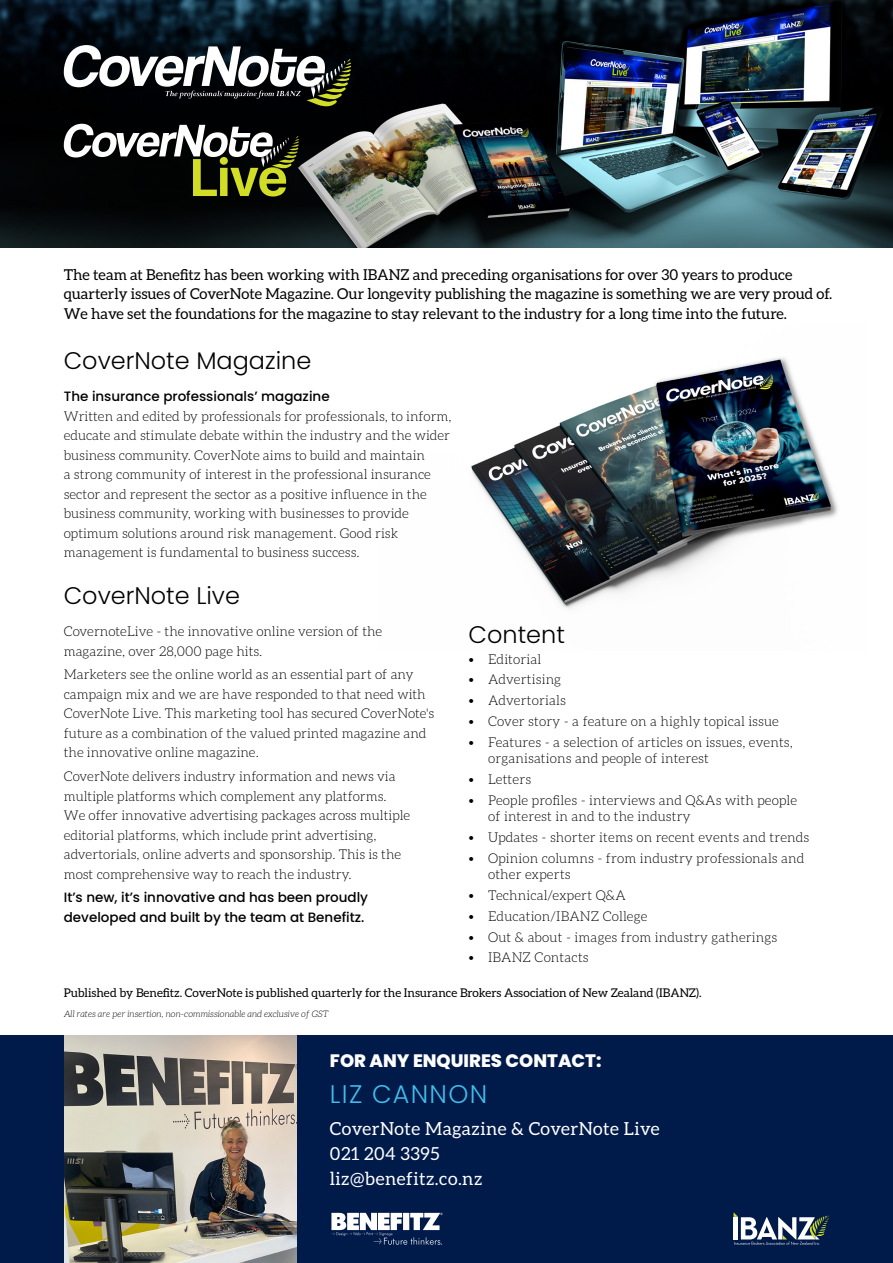
<style>
.page{position:relative;width:893px;height:1263px;background:#fff}
.page>*{position:absolute;margin:0;border:0;box-sizing:border-box;transform-origin:0 0}
.t1{font:300 25.5px "Poppins";letter-spacing:.05em;color:#42bdeb}
.t2{font:300 24px "Poppins";color:#000}
.t3{font:18px/25.2px "Aleo";letter-spacing:.025em;color:#fff}
.t4{font:800 18px "Poppins";color:#fff}
.t5{font:15px/19.5px "Aleo";color:#000}
.t6{font:300 13.5px/19.5px "Aleo";color:#000}
.t7{font:500 13.5px/19.5px "Poppins";color:#000}
.t8{font:12px "Aleo";color:#000}
.t9{font:italic 300 9px "Aleo";letter-spacing:.01em;color:#000}
</style>
<div class="page">
<img style="left:471px;top:357px;width:367px;height:252px">
<div style="left:0;top:1036px;width:893px;height:227px;background:#001a4a"></div>
<svg style="left:331px;top:1213px;width:112px;height:32px"></svg>
<svg style="left:734px;top:1213px;width:95px;height:32px"></svg>
<img style="left:0;top:0;width:893px;height:247px">
<div style="left:192px;top:158px;width:28px;height:41px;background:#000"></div>
<div style="left:219px;top:156px;width:12px;height:43px;background:#000"></div>
<div style="left:230px;top:167px;width:31px;height:32px;background:#000"></div>
<div style="left:258px;top:166px;width:31px;height:33px;background:#000"></div>
<div style="left:290px;top:143px;width:12px;height:7px;background:#000"></div>
<div style="left:294px;top:138px;width:8px;height:6px;background:#000"></div>
<div style="left:295px;top:135px;width:6px;height:7px;background:#000"></div>
<div style="left:286px;top:150px;width:14px;height:7px;background:#000"></div>
<div style="left:288px;top:147px;width:13px;height:6px;background:#000"></div>
<div style="left:63px;top:123px;width:205px;height:47px;background:#000"></div>
<svg style="left:64px;top:124px;width:235px;height:72px"></svg>
<div style="left:306px;top:59px;width:46px;height:49px;background:#000"></div>
<svg style="left:64px;top:45px;width:287px;height:65px"></svg>
<img style="left:64px;top:1036px;width:233px;height:227px">
<p class="t5" style="left:64px;top:265px;width:770px">The team at Benefitz has been working with IBANZ and preceding organisations for over 30 years to produce quarterly issues of CoverNote Magazine. Our longevity publishing the magazine is something we are very proud of.<br>We have set the foundations for the magazine to stay relevant to the industry for a long time into the future.</p>
<h2 class="t2" style="left:64px;top:347px;width:249px">CoverNote Magazine</h2>
<p class="t7" style="left:64px;top:387px;width:267px">The insurance professionals’ magazine</p>
<p class="t6" style="left:64px;top:406px;width:389px">Written and edited by professionals for professionals, to inform, educate and stimulate debate within the industry and the wider business community. CoverNote aims to build and maintain<br>a strong community of interest in the professional insurance sector and represent the sector as a positive influence in the business community, working with businesses to provide optimum solutions around risk management. Good risk management is fundamental to business success.</p>
<h2 class="t2" style="left:64px;top:582px;width:178px">CoverNote Live</h2>
<p class="t6" style="left:64px;top:621px;width:320px">CovernoteLive - the innovative online version of the magazine, over 28,000 page hits.</p>
<p class="t6" style="left:64px;top:665px;width:372px">Marketers see the online world as an essential part of any campaign mix and we are have responded to that need with CoverNote Live. This marketing tool has secured CoverNote's future as a combination of the valued printed magazine and the innovative online magazine.</p>
<p class="t6" style="left:64px;top:766px;width:348px">CoverNote delivers industry information and news via multiple platforms which complement any platforms.<br>We offer innovative advertising packages across multiple editorial platforms, which include print advertising, advertorials, online adverts and sponsorship. This is the most comprehensive way to reach the industry.</p>
<p class="t7" style="left:64px;top:888px;width:306px">It’s new, it’s innovative and has been proudly developed and built by the team at Benefitz.</p>
<h2 class="t2" style="left:469px;top:621px;width:98px">Content</h2>
<p class="t6" style="left:469px;top:649px;width:74px">• Editorial</p>
<p class="t6" style="left:469px;top:670px;width:94px">• Advertising</p>
<p class="t6" style="left:469px;top:691px;width:99px">• Advertorials</p>
<p class="t6" style="left:469px;top:711px;width:312px">• Cover story - a feature on a highly topical issue</p>
<p class="t6" style="left:488px;top:734px;width:306px;line-height:16.5px;text-indent:-19px">• Features - a selection of articles on issues, events, organisations and people of interest</p>
<p class="t6" style="left:469px;top:769px;width:64px">• Letters</p>
<p class="t6" style="left:488px;top:792px;width:311px;line-height:16.5px;text-indent:-19px">• People profiles - interviews and Q&amp;As with people of interest in and to the industry</p>
<p class="t6" style="left:469px;top:827px;width:342px">• Updates - shorter items on recent events and trends</p>
<p class="t6" style="left:488px;top:850px;width:318px;line-height:16.5px;text-indent:-19px">• Opinion columns - from industry professionals and other experts</p>
<p class="t6" style="left:469px;top:885px;width:159px">• Technical/expert Q&amp;A</p>
<p class="t6" style="left:469px;top:906px;width:180px">• Education/IBANZ College</p>
<p class="t6" style="left:469px;top:927px;width:310px">• Out &amp; about - images from industry gatherings</p>
<p class="t6" style="left:469px;top:948px;width:122px">• IBANZ Contacts</p>
<p class="t8" style="left:64px;top:986px;width:639px">Published by Benefitz. CoverNote is published quarterly for the Insurance Brokers Association of New Zealand (IBANZ).</p>
<p class="t9" style="left:64px;top:1009px;width:266px">All rates are per insertion, non-commissionable and exclusive of GST</p>
<h3 class="t4" style="left:330px;top:1050px;width:273px">FOR ANY ENQUIRES CONTACT:</h3>
<h1 class="t1" style="left:330px;top:1079px;width:159px">LIZ CANNON</h1>
<h3 class="t3" style="left:330px;top:1115px;width:331px">CoverNote Magazine &amp; CoverNote Live<br>021 204 3395<br>liz@benefitz.co.nz</h3>
</div>
